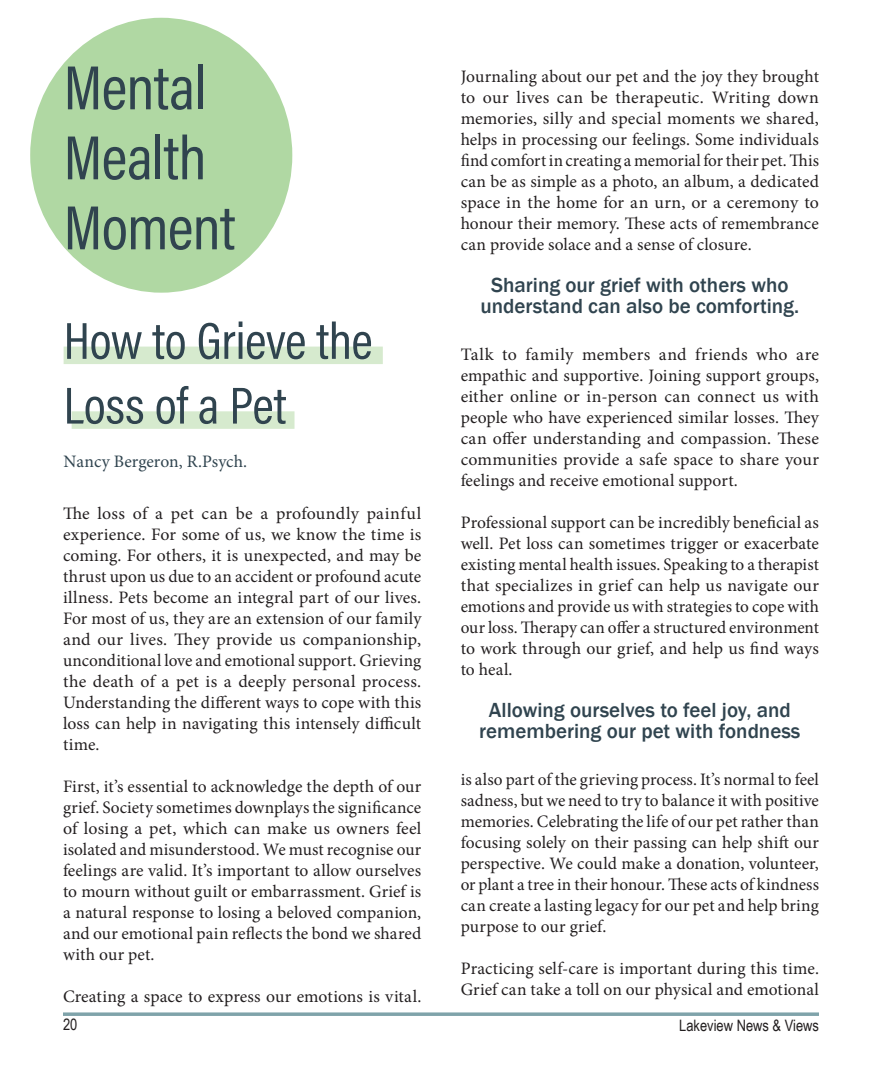
<style>
.page{position:relative;width:882px;height:1071px;background:#fff}
.page>*{position:absolute;margin:0;border:0;box-sizing:border-box;transform-origin:0 0}
.Headline_36_pt{font:63px/70px "Acumin Variable Concept";letter-spacing:-.01em;color:#30444f}
.Headline_24_pt{font:52.5px "Acumin Variable Concept";letter-spacing:-.01em;color:#30444f}
.Subhead_Title{font:500 21px/21px "Franklin Gothic";color:#30444f;text-align:center}
.Body_Text__Regular_-_Justify{font:17.5px/21px "Minion Pro";letter-spacing:.005em;color:#231f20;text-align:justify}
.Body_Text__Regular_-_Justify-2{font:17.5px "Minion Pro";color:#30444f}
.t1{font:15.75px "Arial Narrow";color:#231f20}
</style>
<div class="page">
<div style="left:30px;top:18px;width:262px;height:275px;background:#b0d8a3;border-radius:50%"></div>
<div style="left:64px;top:347px;width:319px;height:17px;background:#d6eace"></div>
<div style="left:72px;top:411px;width:223px;height:18px;background:#d6eace"></div>
<svg style="left:63px;top:1012px;width:756px;height:4px;background:#8eaeb4"></svg>
<p class="Headline_36_pt" style="left:64px;top:50px;width:144px">Mental</p>
<p class="Headline_36_pt" style="left:64px;top:120px;width:173px">Mealth<br>Moment</p>
<p class="Headline_24_pt" style="left:64px;top:304px;width:311px">How to Grieve the</p>
<p class="Headline_24_pt" style="left:64px;top:369px;width:224px">Loss of a Pet</p>
<p class="Body_Text__Regular_-_Justify-2" style="left:64px;top:450px;width:185px">Nancy Bergeron, R.Psych.</p>
<p class="Body_Text__Regular_-_Justify" style="left:63px;top:503px;width:360px">The loss of a pet can be a profoundly painful experience. For some of us, we know the time is coming. For others, it is unexpected, and may be thrust upon us due to an accident or profound acute illness. Pets become an integral part of our lives.<br>For most of us, they are an extension of our family and our lives. They provide us companionship, unconditional love and emotional support. Grieving the death of a pet is a deeply personal process.<br>Understanding the different ways to cope with this loss can help in navigating this intensely difficult time.</p>
<p class="Body_Text__Regular_-_Justify" style="left:63px;top:776px;width:360px">First, it’s essential to acknowledge the depth of our grief. Society sometimes downplays the significance of losing a pet, which can make us owners feel isolated and misunderstood. We must recognise our feelings are valid. It’s important to allow ourselves to mourn without guilt or embarrassment. Grief is a natural response to losing a beloved companion, and our emotional pain reflects the bond we shared with our pet.</p>
<p class="Body_Text__Regular_-_Justify" style="left:63px;top:986px;width:360px">Creating a space to express our emotions is vital.</p>
<p class="Body_Text__Regular_-_Justify" style="left:461px;top:66px;width:360px">Journaling about our pet and the joy they brought to our lives can be therapeutic. Writing down memories, silly and special moments we shared, helps in processing our feelings. Some individuals find comfort in creating a memorial for their pet. This can be as simple as a photo, an album, a dedicated space in the home for an urn, or a ceremony to honour their memory. These acts of remembrance can provide solace and a sense of closure.</p>
<p class="Subhead_Title" style="left:480px;top:275px;width:320px">Sharing our grief with others who understand can also be comforting.</p>
<p class="Body_Text__Regular_-_Justify" style="left:461px;top:344px;width:360px">Talk to family members and friends who are empathic and supportive. Joining support groups, either online or in-person can connect us with people who have experienced similar losses. They can offer understanding and compassion. These communities provide a safe space to share your feelings and receive emotional support.</p>
<p class="Body_Text__Regular_-_Justify" style="left:461px;top:512px;width:360px">Professional support can be incredibly beneficial as well. Pet loss can sometimes trigger or exacerbate existing mental health issues. Speaking to a therapist that specializes in grief can help us navigate our emotions and provide us with strategies to cope with our loss. Therapy can offer a structured environment to work through our grief, and help us find ways to heal.</p>
<p class="Subhead_Title" style="left:479px;top:700px;width:323px">Allowing ourselves to feel joy, and remembering our pet with fondness</p>
<p class="Body_Text__Regular_-_Justify" style="left:461px;top:769px;width:360px">is also part of the grieving process. It’s normal to feel sadness, but we need to try to balance it with positive memories. Celebrating the life of our pet rather than focusing solely on their passing can help shift our perspective. We could make a donation, volunteer, or plant a tree in their honour. These acts of kindness can create a lasting legacy for our pet and help bring purpose to our grief.</p>
<p class="Body_Text__Regular_-_Justify" style="left:461px;top:958px;width:360px">Practicing self-care is important during this time.<br>Grief can take a toll on our physical and emotional</p>
<p class="t1" style="left:63px;top:1013px;width:16px">20</p>
<p class="t1" style="left:679px;top:1014px;width:141px">Lakeview News &amp; Views</p>
</div>
